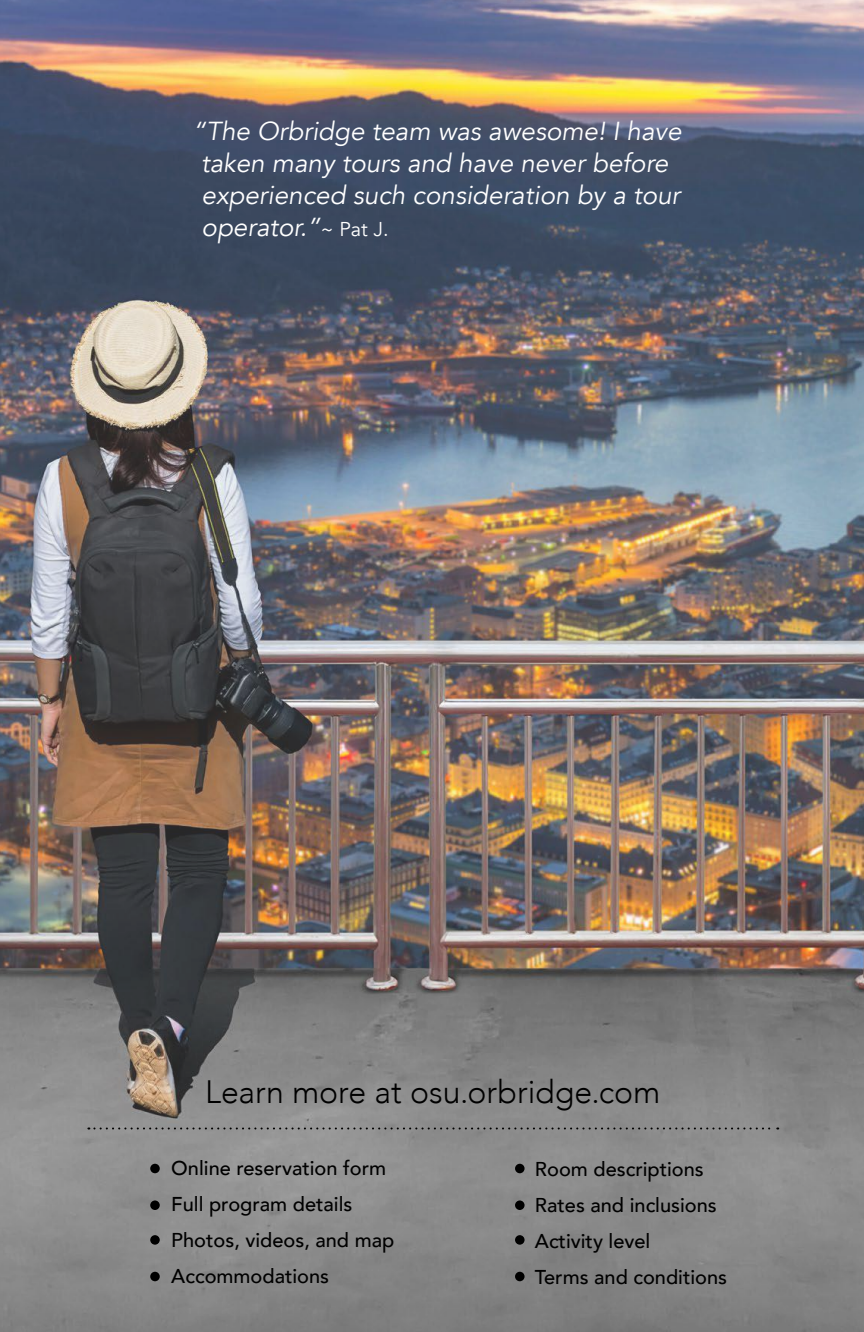
<style>
.page{position:relative;width:864px;height:1332px;background:#fff}
.page>*{position:absolute;margin:0;border:0;box-sizing:border-box;transform-origin:0 0}
.t1{font:300 32.4px "Avenir";color:#000}
.t2{font:italic 26px/32px "Avenir";color:#fff}
.t3{font:500 20px/36px "Avenir";color:#000}
.s1{font-style:normal;font-size:20px}
</style>
<div class="page">
<img style="left:0;top:0;width:864px;height:1332px">
<svg style="left:88px;top:1128px;width:690px;height:2px"></svg>
<div style="left:150px;top:1272px;width:10px;height:9px;background:#000;border-radius:50%"></div>
<div style="left:150px;top:1235px;width:10px;height:10px;background:#000;border-radius:50%"></div>
<div style="left:150px;top:1200px;width:10px;height:10px;background:#000;border-radius:50%"></div>
<div style="left:150px;top:1164px;width:10px;height:9px;background:#000;border-radius:50%"></div>
<div style="left:515px;top:1272px;width:10px;height:9px;background:#000;border-radius:50%"></div>
<div style="left:515px;top:1235px;width:10px;height:10px;background:#000;border-radius:50%"></div>
<div style="left:515px;top:1200px;width:10px;height:10px;background:#000;border-radius:50%"></div>
<div style="left:515px;top:1164px;width:10px;height:9px;background:#000;border-radius:50%"></div>
<h2 class="t2" style="left:201px;top:116px;width:482px;text-indent:-8px">“The Orbridge team was awesome! I have taken many tours and have never before experienced such consideration by a tour operator.”<span class="s1">~ Pat J.</span></h2>
<h1 class="t1" style="left:205px;top:1073px;width:457px">Learn more at osu.orbridge.com</h1>
<p class="t3" style="left:171px;top:1149px;width:225px">Online reservation form<br>Full program details<br>Photos, videos, and map<br>Accommodations</p>
<p class="t3" style="left:535px;top:1150px;width:194px">Room descriptions<br>Rates and inclusions<br>Activity level<br>Terms and conditions</p>
</div>
